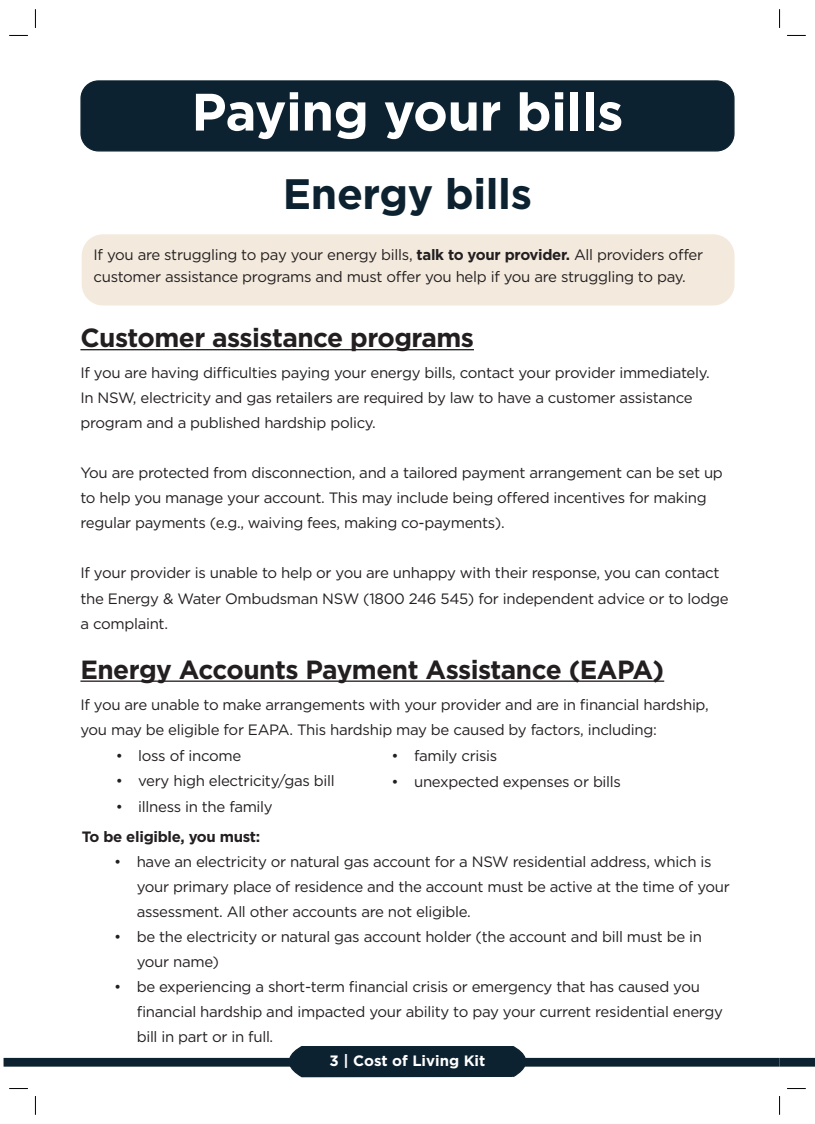
<style>
.page{position:relative;width:815px;height:1124px;background:#fff}
.page>*{position:absolute;margin:0;border:0;box-sizing:border-box;transform-origin:0 0}
.t1{font:700 52.5px "Gotham";letter-spacing:-.01em;color:#fff}
.t2{font:700 42.5px "Gotham";letter-spacing:-.01em;color:#0d2230}
.t3{font:700 26.25px "Gotham";letter-spacing:-.02em;color:#231f20}
.t4{font:15px/25px "Gotham";letter-spacing:-.02em;color:#231f20}
.t5{font:700 15px "Gotham";letter-spacing:-.02em;color:#231f20}
.t6{font:700 15px "Gotham";color:#fff}
.s1{font-weight:700}
</style>
<div class="page">
<div style="left:82px;top:234px;width:653px;height:71px;background:#f3eadd;border-radius:21px"></div>
<hr style="left:80px;top:349px;width:394px;height:1px;background:#231f20">
<hr style="left:80px;top:680px;width:584px;height:1px;background:#231f20">
<div style="left:4px;top:1057px;width:776px;height:9px;background:#0d2230"></div>
<svg style="left:274px;top:1046px;width:267px;height:32px"></svg>
<div style="left:780px;top:1057px;width:35px;height:9px;background:#0d2230"></div>
<div style="left:81px;top:81px;width:653px;height:70px;background:#0d2230;border-radius:18px"></div>
<div style="left:80px;top:80px;width:655px;height:71px;border:1px solid #0d2230;border-radius:18px"></div>
<svg style="left:9px;top:35px;width:19px;height:1px"></svg>
<svg style="left:787px;top:35px;width:19px;height:1px"></svg>
<svg style="left:9px;top:1088px;width:19px;height:1px"></svg>
<svg style="left:787px;top:1088px;width:19px;height:1px"></svg>
<svg style="left:35px;top:9px;width:1px;height:19px"></svg>
<svg style="left:35px;top:1096px;width:1px;height:18px"></svg>
<svg style="left:779px;top:9px;width:1px;height:19px"></svg>
<svg style="left:779px;top:1096px;width:1px;height:18px"></svg>
<h1 class="t1" style="left:191px;top:77px;width:433px">Paying your bills</h1>
<h2 class="t2" style="left:283px;top:165px;width:251px">Energy bills</h2>
<p class="t4" style="left:94px;top:243px;width:611px;line-height:22.5px">If you are struggling to pay your energy bills, <span class="s1">talk to your provider.</span> All providers offer customer assistance programs and must offer you help if you are struggling to pay.</p>
<h3 class="t3" style="left:80px;top:320px;width:395px">Customer assistance programs</h3>
<p class="t4" style="left:80px;top:360px;width:631px">If you are having difficulties paying your energy bills, contact your provider immediately.<br>In NSW, electricity and gas retailers are required by law to have a customer assistance program and a published hardship policy.</p>
<p class="t4" style="left:80px;top:460px;width:644px">You are protected from disconnection, and a tailored payment arrangement can be set up to help you manage your account. This may include being offered incentives for making regular payments (e.g., waiving fees, making co-payments).</p>
<p class="t4" style="left:80px;top:560px;width:650px">If your provider is unable to help or you are unhappy with their response, you can contact the Energy &amp; Water Ombudsman NSW (1800 246 545) for independent advice or to lodge a complaint.</p>
<h3 class="t3" style="left:80px;top:651px;width:585px">Energy Accounts Payment Assistance (EAPA)</h3>
<p class="t4" style="left:80px;top:691px;width:630px">If you are unable to make arrangements with your provider and are in financial hardship, you may be eligible for EAPA. This hardship may be caused by factors, including:</p>
<p class="t4" style="left:116px;top:743px;width:127px">• loss of income</p>
<p class="t4" style="left:116px;top:768px;width:221px">• very high electricity/gas bill</p>
<p class="t4" style="left:116px;top:793px;width:159px">• illness in the family</p>
<p class="t4" style="left:392px;top:743px;width:107px">• family crisis</p>
<p class="t4" style="left:392px;top:768px;width:231px">• unexpected expenses or bills</p>
<p class="t5" style="left:82px;top:826px;width:180px">To be eligible, you must:</p>
<p class="t4" style="left:137px;top:848px;width:595px;text-indent:-23px">• have an electricity or natural gas account for a NSW residential address, which is your primary place of residence and the account must be active at the time of your assessment. All other accounts are not eligible.</p>
<p class="t4" style="left:137px;top:923px;width:567px;text-indent:-23px">• be the electricity or natural gas account holder (the account and bill must be in your name)</p>
<p class="t4" style="left:137px;top:973px;width:588px;text-indent:-23px">• be experiencing a short-term financial crisis or emergency that has caused you financial hardship and impacted your ability to pay your current residential energy bill in part or in full.</p>
<p class="t6" style="left:330px;top:1050px;width:157px">3 | Cost of Living Kit</p>
</div>
